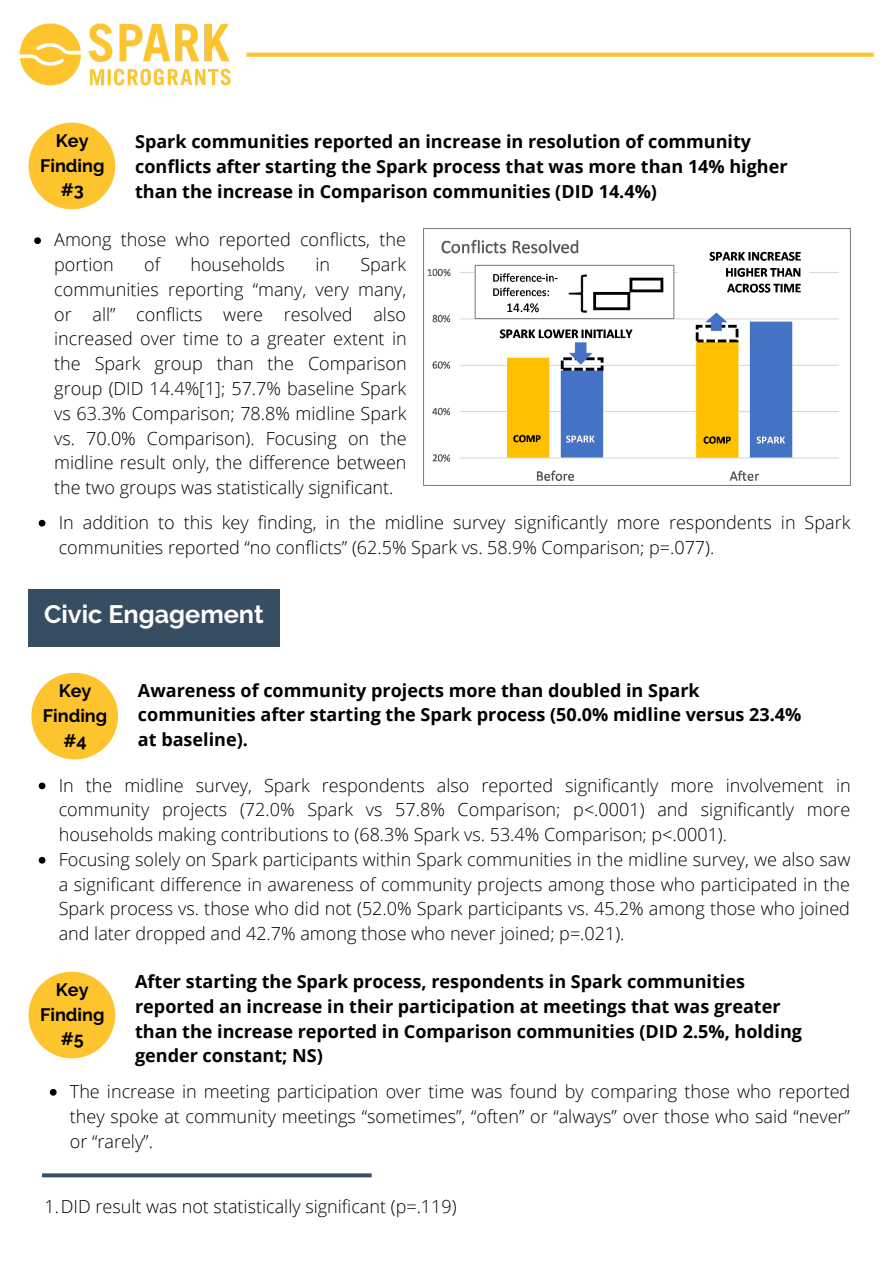
<style>
.page{position:relative;width:894px;height:1264px;background:#fff}
.page>*{position:absolute;margin:0;border:0;box-sizing:border-box;transform-origin:0 0}
.t1{font:700 25.2px "Raleway";color:#fff}
.t2{font:300 18px/24.8px "Open Sans";color:#000}
.t3{font:700 18px/24.8px "Open Sans";color:#000}
.t4{font:700 18px/24.8px "Raleway";color:#000;text-align:center}
</style>
<div class="page">
<div style="left:29px;top:123px;width:86px;height:86px;background:#fec42e;border-radius:50%"></div>
<img style="left:19px;top:23px;width:212px;height:63px">
<svg style="left:246px;top:53px;width:627px;height:4px;background:#fec73a"></svg>
<img style="left:423px;top:229px;width:427px;height:257px">
<svg style="left:34px;top:237px;width:7px;height:7px"></svg>
<svg style="left:39px;top:520px;width:6px;height:6px"></svg>
<div style="left:31px;top:672px;width:87px;height:87px;background:#fec42e;border-radius:50%"></div>
<div style="left:29px;top:589px;width:251px;height:57px;background:#364d62"></div>
<svg style="left:39px;top:782px;width:6px;height:7px"></svg>
<svg style="left:39px;top:856px;width:6px;height:7px"></svg>
<div style="left:29px;top:971px;width:86px;height:87px;background:#fec42e;border-radius:50%"></div>
<svg style="left:50px;top:1088px;width:7px;height:7px"></svg>
<svg style="left:42px;top:1173px;width:329px;height:4px"></svg>
<p class="t4" style="left:40px;top:128px;width:66px">Key<br>Finding #3</p>
<p class="t3" style="left:135px;top:129px;width:653px">Spark communities reported an increase in resolution of community conflicts after starting the Spark process that was more than 14% higher than the increase in Comparison communities (DID 14.4%)</p>
<p class="t2" style="left:54px;top:227px;width:353px">Among those who reported conflicts, the portion</p>
<p class="t2" style="left:144px;top:252px;width:17px">of</p>
<p class="t2" style="left:190px;top:252px;width:96px">households</p>
<p class="t2" style="left:315px;top:252px;width:16px">in</p>
<p class="t2" style="left:54px;top:252px;width:354px;text-align:justify;text-indent:306px">Spark communities reporting “many, very many, or all” conflicts were resolved also increased over time to a greater extent in the Spark group than the Comparison group (DID 14.4%[1]; 57.7% baseline Spark vs 63.3% Comparison; 78.8% midline Spark vs. 70.0% Comparison). Focusing on the midline result only, the difference between the two groups was statistically significant.</p>
<p class="t2" style="left:59px;top:509px;width:793px">In addition to this key finding, in the midline survey significantly more respondents in Spark communities reported “no conflicts” (62.5% Spark vs. 58.9% Comparison; p=.077).</p>
<h1 class="t1" style="left:44px;top:599px;width:221px">Civic Engagement</h1>
<p class="t4" style="left:43px;top:678px;width:66px">Key<br>Finding #4</p>
<p class="t3" style="left:138px;top:677px;width:664px">Awareness of community projects more than doubled in Spark communities after starting the Spark process (50.0% midline versus 23.4% at baseline).</p>
<p class="t2" style="left:59px;top:772px;width:793px">In the midline survey, Spark respondents also reported significantly more involvement in community projects (72.0% Spark vs 57.8% Comparison; p&lt;.0001) and significantly more households making contributions to (68.3% Spark vs. 53.4% Comparison; p&lt;.0001).<br>Focusing solely on Spark participants within Spark communities in the midline survey, we also saw a significant difference in awareness of community projects among those who participated in the Spark process vs. those who did not (52.0% Spark participants vs. 45.2% among those who joined and later dropped and 42.7% among those who never joined; p=.021).</p>
<p class="t4" style="left:40px;top:977px;width:66px">Key<br>Finding #5</p>
<p class="t3" style="left:135px;top:968px;width:668px">After starting the Spark process, respondents in Spark communities reported an increase in their participation at meetings that was greater than the increase reported in Comparison communities (DID 2.5%, holding gender constant; NS)</p>
<p class="t2" style="left:70px;top:1078px;width:781px;text-align:justify">The increase in meeting participation over time was found by comparing those who reported they spoke at community meetings “sometimes”, “often” or “always” over those who said “never” or “rarely”.</p>
<p class="t2" style="left:44px;top:1193px;width:413px">1.DID result was not statistically significant (p=.119)</p>
</div>
